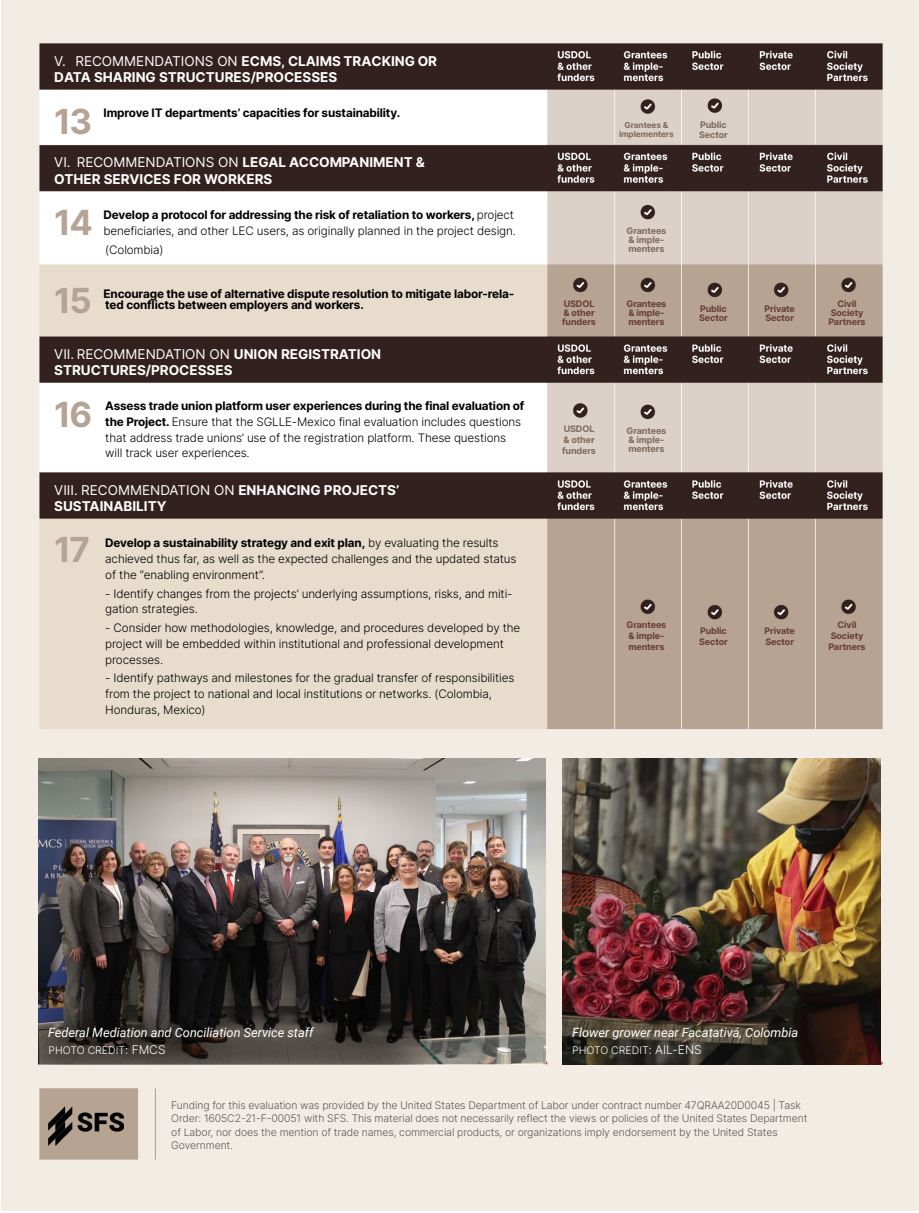
<style>
.page{position:relative;width:919px;height:1213px;background:#fff}
.page>*{position:absolute;margin:0;border:0;box-sizing:border-box;transform-origin:0 0}
.t1{font:700 34.5px "Inter";letter-spacing:-.05em;color:#b5a395}
.t2{font:700 13.5px/16.5px "Inter";color:#fff}
.t3{font:italic 12.75px "Roboto";color:#fff}
.t4{font:300 11.7px/15.8px "Inter";letter-spacing:-.01em;color:#000}
.t5{font:700 11.7px/11.6px "Inter";letter-spacing:-.01em;color:#000}
.t6{font:300 10.5px/13.5px "Inter";letter-spacing:-.01em;color:#575756}
.t7{font:300 10.5px "Inter";color:#fff}
.t8{font:700 9px/9px "Inter";letter-spacing:-.01em;color:#683e32}
.t9{font:700 9px/9px "Inter";letter-spacing:-.01em;color:#806a5c}
.t10{font:700 8.25px/9px "Inter";letter-spacing:-.01em;color:#806a5c;text-align:center}
.s1{font-weight:400}
.s2{font-weight:300}
.s3{font-weight:700}
.s4{font-size:12px}
</style>
<div class="page">
<img style="left:1px;top:0;width:917px;height:1210px">
<img style="left:38px;top:758px;width:507px;height:306px">
<img style="left:48px;top:1106px;width:76px;height:39px">
<img style="left:562px;top:758px;width:318px;height:306px">
<p class="t2" style="left:54px;top:52px;width:384px"><span class="s1">V. RECOMMENDATIONS ON</span> ECMS, CLAIMS TRACKING OR<br>DATA SHARING STRUCTURES/PROCESSES</p>
<h1 class="t1" style="left:54px;top:96px;width:39px">13</h1>
<p class="t5" style="left:104px;top:107px;width:298px">Improve IT departments’ capacities for sustainability.</p>
<p class="t2" style="left:54px;top:154px;width:372px"><span class="s1">VI. RECOMMENDATIONS ON</span> LEGAL ACCOMPANIMENT &amp;<br>OTHER SERVICES FOR WORKERS</p>
<h1 class="t1" style="left:54px;top:197px;width:40px">14</h1>
<p class="t5" style="left:103px;top:208px;width:412px">Develop a pro ocol for addressing the risk of retaliation to workers, <span class="s2">project</span></p>
<p class="t5" style="left:179px;top:208px;width:6px">t</p>
<p class="t4" style="left:103px;top:222px;width:123px">beneficiaries, and o he</p>
<p class="t4" style="left:207px;top:222px;width:310px">t r EC users, as origi ally plan ed in the project design.</p>
<p class="t4" style="left:232px;top:222px;width:8px">L</p>
<p class="t4" style="left:330px;top:222px;width:8px">n</p>
<p class="t4" style="left:380px;top:222px;width:8px">n</p>
<p class="t4" style="left:105px;top:242px;width:60px">(Colombia)</p>
<h1 class="t1" style="left:54px;top:275px;width:39px">15</h1>
<p class="t5" style="left:103px;top:287px;width:412px">Encourage the use of alternative dispute resolution to mitigate labor-rela&shy;ted conflicts between employers and workers.</p>
<p class="t2" style="left:54px;top:345px;width:328px"><span class="s1">VII. RECOMMENDATION ON</span> UNION REGISTRATION<br>STRUCTURES/PROCESSES</p>
<h1 class="t1" style="left:54px;top:389px;width:39px">16</h1>
<p class="t4" style="left:105px;top:397px;width:420px"><span class="s3">Assess trade union platform user experiences during the final evaluation of the Project.</span> Ensure that the SGLLE-Mexico final evaluation includes questions that address trade unions’ use of the registration platform. These questions will track user experiences.</p>
<p class="t2" style="left:54px;top:481px;width:346px"><span class="s1">VIII. RECOMMENDATION ON</span> ENHANCING PROJECTS’<br>SUSTAINABILITY</p>
<h1 class="t1" style="left:54px;top:524px;width:37px">17</h1>
<p class="t4" style="left:105px;top:535px;width:412px"><span class="s3">Develop a sustainability strategy and exit plan,</span> by evaluating the results achieved thus far, as well as the expected challenges and the updated status of the “enabling environment”.</p>
<p class="t4" style="left:105px;top:585px;width:409px">- Identify changes from the projects’ underlying assumptions, risks, and miti&shy;gation strategies.</p>
<p class="t4" style="left:105px;top:619px;width:416px">- Consider how methodologies, knowledge, and procedures developed by the project will be embedded within institutional and professional development processes.</p>
<p class="t4" style="left:105px;top:670px;width:410px">- Identify pathways and milestones for the gradual transfer of responsibilities from the project to national and local institutions or networks. (Colombia,<br>Honduras, Mexico)</p>
<p class="t10" style="left:619px;top:120px;width:56px">Grantees &amp; implementers</p>
<p class="t9" style="left:699px;top:119px;width:30px;line-height:10.8px">Public<br>Sector</p>
<p class="t9" style="left:626px;top:226px;width:41px">Grantees &amp; imple&shy;menters</p>
<p class="t8" style="left:562px;top:299px;width:35px">USDOL &amp; other funders</p>
<p class="t8" style="left:626px;top:299px;width:41px">Grantees &amp; imple&shy;menters</p>
<p class="t8" style="left:699px;top:304px;width:30px">Public<br>Sector</p>
<p class="t8" style="left:764px;top:304px;width:32px">Private<br>Sector</p>
<p class="t8" style="left:828px;top:299px;width:39px;text-align:center">Civil<br>Society<br>Partners</p>
<p class="t9" style="left:562px;top:423px;width:35px;line-height:10.8px">USDOL &amp; other funders</p>
<p class="t9" style="left:626px;top:425px;width:41px">Grantees &amp; imple&shy;menters</p>
<p class="t8" style="left:626px;top:619px;width:41px;line-height:10.8px">Grantees &amp; imple&shy;menters</p>
<p class="t8" style="left:699px;top:625px;width:30px;line-height:10.8px">Public<br>Sector</p>
<p class="t8" style="left:764px;top:625px;width:32px;line-height:10.8px">Private<br>Sector</p>
<p class="t8" style="left:828px;top:619px;width:39px;line-height:10.8px;text-align:center">Civil<br>Society<br>Partners</p>
<p class="t3" style="left:48px;top:1023px;width:267px">Federal Mediation and Conciliation Service staff</p>
<p class="t7" style="left:48px;top:1042px;width:119px">PHOTO CREDIT<span class="s4">: FMCS</span></p>
<p class="t3" style="left:572px;top:1023px;width:228px">Flower grower near Facatativá, Colombia</p>
<p class="t7" style="left:572px;top:1042px;width:131px">PHOTO CREDIT<span class="s4">: AIL-ENS</span></p>
<p class="t6" style="left:171px;top:1097px;width:637px">Funding for this evaluation was provided by the United States Department of Labor under contract number 47QRAA20D0045 | Task Order: 1605C2-21-F-00051 with SFS. This material does not necessarily reflect the views or policies of the United States Department of Labor, nor does the mention of trade names, commercial products, or organizations imply endorsement by the United States Government.</p>
</div>
